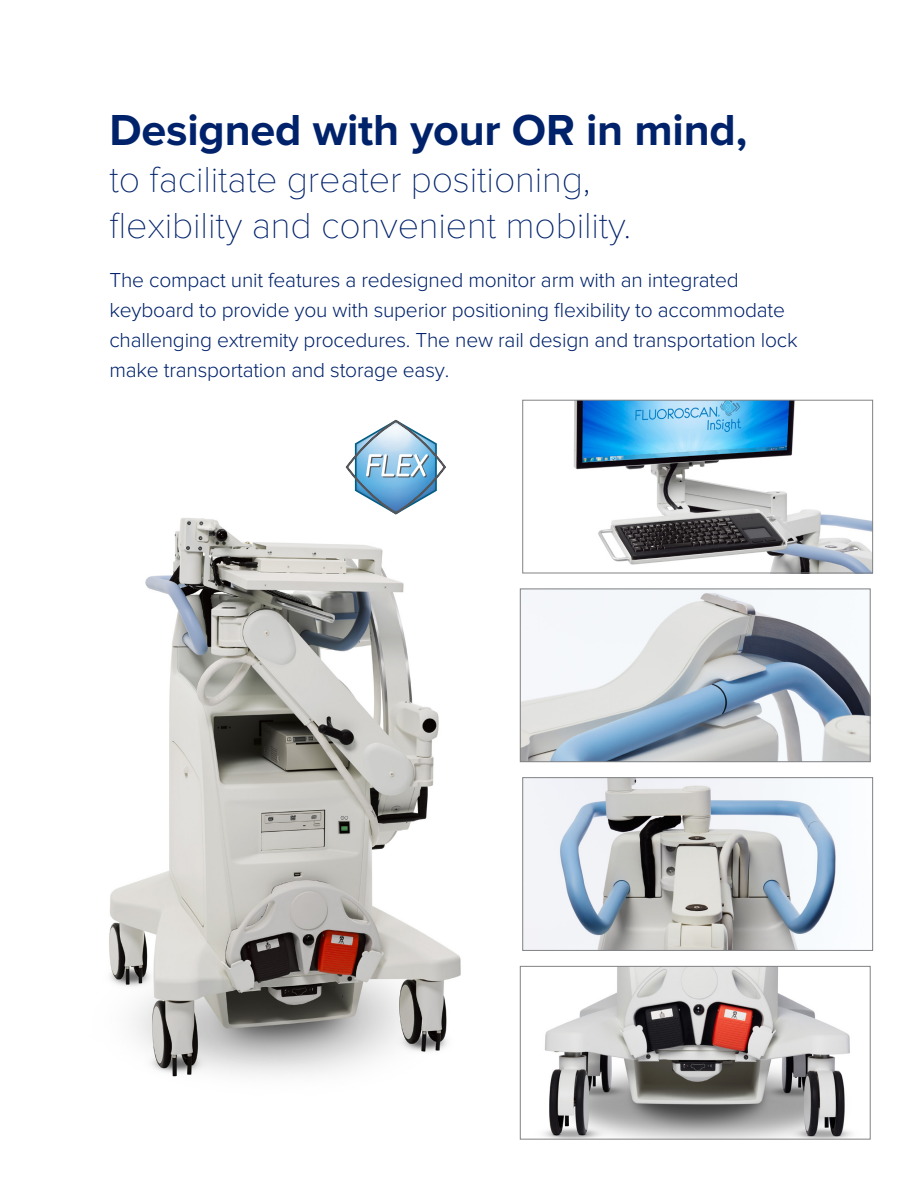
<style>
.page{position:relative;width:918px;height:1188px;background:#fff}
.page>*{position:absolute;margin:0;border:0;box-sizing:border-box;transform-origin:0 0}
.t1{font:700 45px "Proxima Nova";letter-spacing:-.005em;color:#00226b}
.t2{font:100 37.5px/46.5px "Proxima Nova T";letter-spacing:-.005em;color:#00226b}
.Intro_body_copy{font:300 21px/30px "Proxima Nova";letter-spacing:-.01em;color:#00226b}
</style>
<div class="page">
<img style="left:109px;top:514px;width:352px;height:563px">
<img style="left:573px;top:402px;width:298px;height:169px">
<div style="left:522px;top:400px;width:351px;height:173px;border:1px solid #808285"></div>
<img style="left:522px;top:591px;width:347px;height:169px">
<div style="left:520px;top:589px;width:351px;height:173px;border:1px solid #808285"></div>
<img style="left:524px;top:779px;width:312px;height:170px">
<div style="left:522px;top:777px;width:351px;height:174px;border:1px solid #808285"></div>
<img style="left:543px;top:968px;width:309px;height:170px">
<div style="left:520px;top:966px;width:351px;height:174px;border:1px solid #808285"></div>
<svg style="left:346px;top:420px;width:100px;height:94px"></svg>
<p class="t1" style="left:110px;top:104px;width:639px">Designed with your OR in mind,</p>
<p class="t2" style="left:110px;top:156px;width:523px">to facilitate greater positioning, flexibility and convenient mobility.</p>
<p class="Intro_body_copy" style="left:110px;top:265px;width:690px">The compact unit features a redesigned monitor arm with an integrated keyboard to provide you with superior positioning flexibility to accommodate challenging extremity procedures. The new rail design and transportation lock make transportation and storage easy.</p>
</div>
